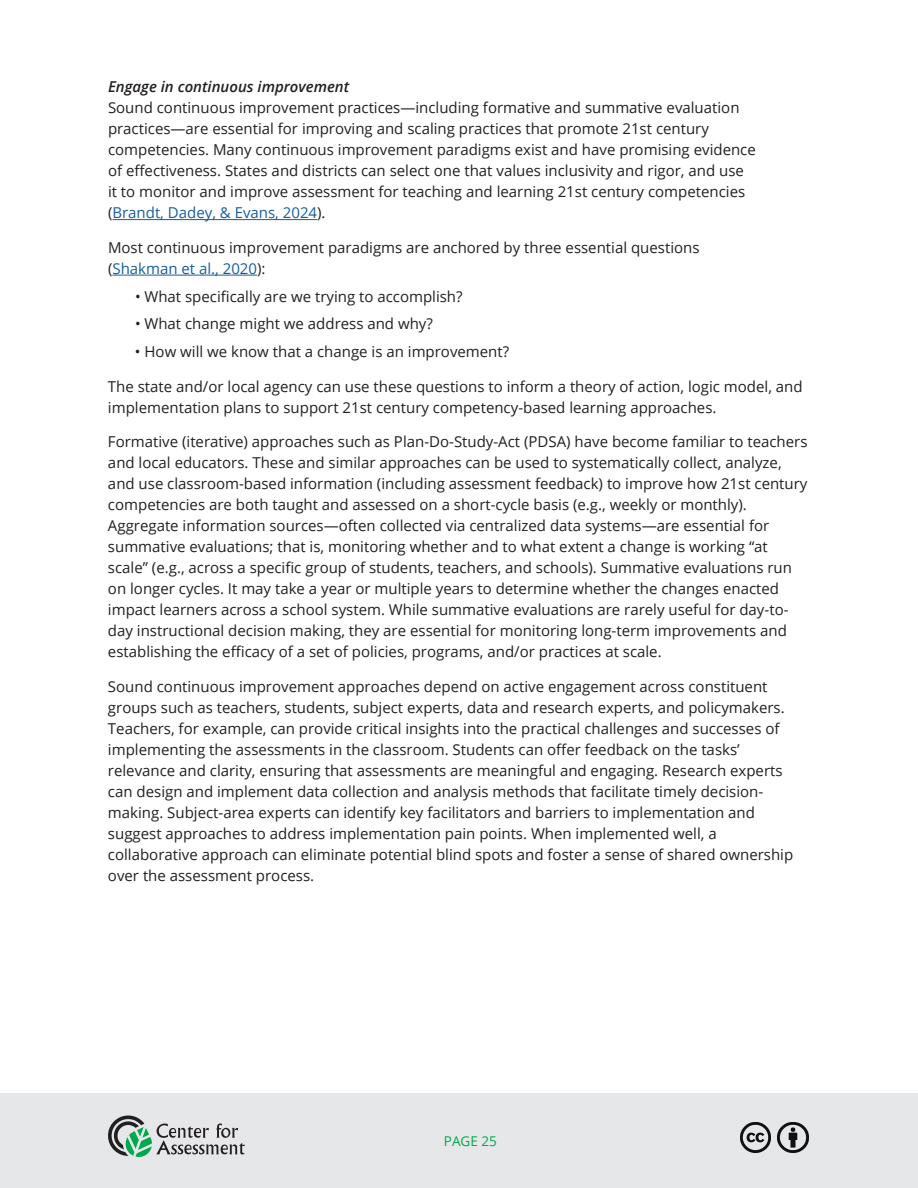
<style>
.page{position:relative;width:918px;height:1188px;background:#fff}
.page>*{position:absolute;margin:0;border:0;box-sizing:border-box;transform-origin:0 0}
.t1{font:15px/21px "Open Sans";color:#231f20}
.t2{font:italic 600 15px "Open Sans";color:#231f20}
.t3{font:13.5px "Open Sans";color:#00a84e}
.s1{color:#175d9e}
</style>
<div class="page">
<div style="left:0;top:1094px;width:918px;height:94px;background:#e6e7e9"></div>
<svg style="left:108px;top:1116px;width:137px;height:41px"></svg>
<img style="left:778px;top:1122px;width:30px;height:31px">
<img style="left:740px;top:1122px;width:31px;height:30px">
<hr style="left:112px;top:219px;width:205px;height:1px;background:#175d9e">
<hr style="left:112px;top:275px;width:145px;height:1px;background:#175d9e">
<p class="t2" style="left:108px;top:77px;width:243px">Engage in continuous improvement</p>
<p class="t1" style="left:108px;top:97px;width:649px">Sound continuous improvement practices—including formative and summative evaluation practices—are essential for improving and scaling practices that promote 21st century competencies. Many continuous improvement paradigms exist and have promising evidence of effectiveness. States and districts can select one that values inclusivity and rigor, and use it to monitor and improve assessment for teaching and learning 21st century competencies (<span class="s1">Brandt, Dadey, &amp; Evans, 2024</span>).</p>
<p class="t1" style="left:108px;top:237px;width:593px">Most continuous improvement paradigms are anchored by three essential questions (<span class="s1">Shakman et al., 2020</span>):</p>
<p class="t1" style="left:135px;top:285px;width:329px">• What specifically are we trying to accomplish?</p>
<p class="t1" style="left:135px;top:313px;width:299px">• What change might we address and why?</p>
<p class="t1" style="left:135px;top:341px;width:376px">• How will we know that a change is an improvement?</p>
<p class="t1" style="left:108px;top:375px;width:696px">The state and/or local agency can use these questions to inform a theory of action, logic model, and implementation plans to support 21st century competency-based learning approaches.</p>
<p class="t1" style="left:108px;top:431px;width:701px">Formative (iterative) approaches such as Plan-Do-Study-Act (PDSA) have become familiar to teachers and local educators. These and similar approaches can be used to systematically collect, analyze, and use classroom-based information (including assessment feedback) to improve how 21st century competencies are both taught and assessed on a short-cycle basis (e.g., weekly or monthly).<br>Aggregate information sources—often collected via centralized data systems—are essential for summative evaluations; that is, monitoring whether and to what extent a change is working “at scale” (e.g., across a specific group of students, teachers, and schools). Summative evaluations run on longer cycles. It may take a year or multiple years to determine whether the changes enacted impact learners across a school system. While summative evaluations are rarely useful for day-to&shy;day instructional decision making, they are essential for monitoring long-term improvements and establishing the efficacy of a set of policies, programs, and/or practices at scale.</p>
<p class="t1" style="left:108px;top:675px;width:687px">Sound continuous improvement approaches depend on active engagement across constituent groups such as teachers, students, subject experts, data and research experts, and policymakers.<br>Teachers, for example, can provide critical insights into the practical challenges and successes of implementing the assessments in the classroom. Students can offer feedback on the tasks’ relevance and clarity, ensuring that assessments are meaningful and engaging. Research experts can design and implement data collection and analysis methods that facilitate timely decision&shy;making. Subject-area experts can identify key facilitators and barriers to implementation and suggest approaches to address implementation pain points. When implemented well, a collaborative approach can eliminate potential blind spots and foster a sense of shared ownership over the assessment process.</p>
<p class="t3" style="left:444px;top:1132px;width:54px">PAGE 25</p>
</div>
